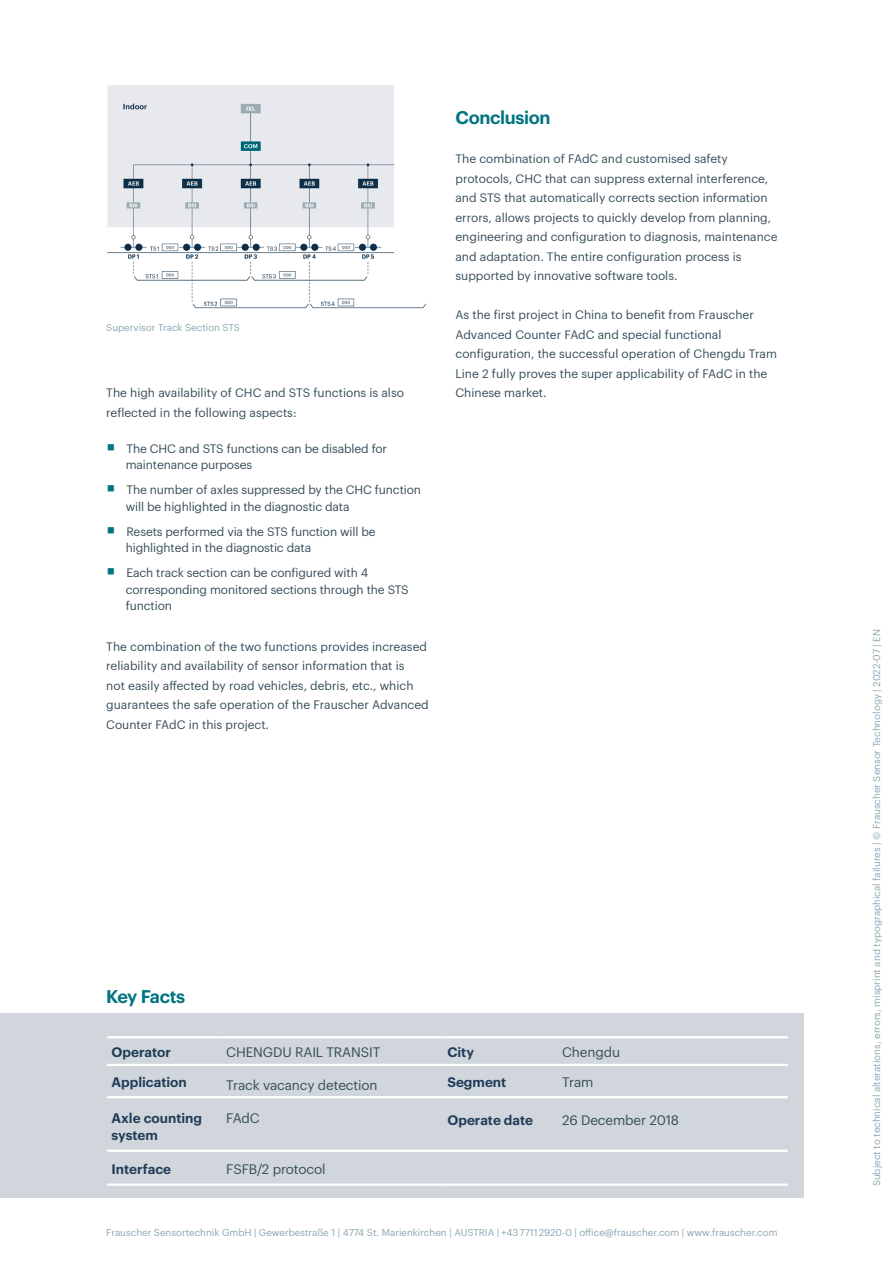
<style>
.page{position:relative;width:893px;height:1263px;background:#fff}
.page>*{position:absolute;margin:0;border:0;box-sizing:border-box;transform-origin:0 0}
.copy_text_size_2{font:600 18px "Graphik LCG";letter-spacing:-.02em;color:#007480}
.Headline_size_2{font:600 18px "Graphik LCG";letter-spacing:-.035em;color:#007480}
.Table_Text_size_1{font:13.5px "Graphik LCG";letter-spacing:-.01em;color:#364d59}
.Table_Column_1_size{font:600 13.5px/16.5px "Graphik LCG";color:#203b58}
.copy_text_size_2-2{font:12px/19.5px "Graphik LCG";color:#364d59}
.fine_print{font:9.75px "Graphik LCG";color:#8da5b1}
</style>
<div class="page">
<img style="left:107px;top:85px;width:319px;height:224px">
<div style="left:0;top:1013px;width:803px;height:185px;background:#d0d6db"></div>
<hr style="left:107px;top:1064px;width:115px;height:2px;background:#fff">
<hr style="left:222px;top:1064px;width:221px;height:2px;background:#fff">
<hr style="left:443px;top:1064px;width:115px;height:2px;background:#fff">
<hr style="left:107px;top:1096px;width:115px;height:2px;background:#fff">
<hr style="left:222px;top:1096px;width:221px;height:2px;background:#fff">
<hr style="left:107px;top:1149px;width:115px;height:3px;background:#fff">
<hr style="left:222px;top:1149px;width:221px;height:3px;background:#fff">
<hr style="left:107px;top:1183px;width:115px;height:3px;background:#fff">
<hr style="left:222px;top:1183px;width:221px;height:3px;background:#fff">
<hr style="left:222px;top:1036px;width:221px;height:2px;background:#fff">
<hr style="left:443px;top:1036px;width:115px;height:2px;background:#fff">
<hr style="left:107px;top:1036px;width:115px;height:2px;background:#fff">
<hr style="left:443px;top:1096px;width:115px;height:2px;background:#fff">
<hr style="left:443px;top:1149px;width:115px;height:3px;background:#fff">
<hr style="left:443px;top:1183px;width:115px;height:3px;background:#fff">
<hr style="left:558px;top:1096px;width:230px;height:2px;background:#fff">
<hr style="left:558px;top:1149px;width:230px;height:3px;background:#fff">
<hr style="left:558px;top:1183px;width:230px;height:3px;background:#fff">
<hr style="left:558px;top:1036px;width:230px;height:2px;background:#fff">
<hr style="left:558px;top:1064px;width:230px;height:2px;background:#fff">
<p class="fine_print" style="left:106px;top:320px;width:135px">Supervisor Track Section STS</p>
<p class="copy_text_size_2-2" style="left:106px;top:382px;width:299px">The high availability of CHC and STS functions is also reflected in the following aspects:</p>
<p class="copy_text_size_2-2" style="left:126px;top:439px;width:263px;line-height:16.5px">The CHC and STS functions can be disabled for maintenance purposes</p>
<p class="copy_text_size_2-2" style="left:126px;top:480px;width:297px;line-height:16.5px">The number of axles suppressed by the CHC function will be highlighted in the diagnostic data</p>
<p class="copy_text_size_2-2" style="left:126px;top:522px;width:251px;line-height:16.5px">Resets performed via the STS function will be highlighted in the diagnostic data</p>
<p class="copy_text_size_2-2" style="left:126px;top:563px;width:284px;line-height:16.5px">Each track section can be configured with 4 corresponding monitored sections through the STS function</p>
<p class="copy_text_size_2-2" style="left:106px;top:635px;width:324px">The combination of the two functions provides increased reliability and availability of sensor information that is<br>not easily affected by road vehicles, debris, etc., which guarantees the safe operation of the Frauscher Advanced Counter FAdC in this project.</p>
<p class="copy_text_size_2" style="left:455px;top:104px;width:97px">Conclusion</p>
<p class="copy_text_size_2-2" style="left:455px;top:148px;width:324px">The combination of FAdC and customised safety protocols, CHC that can suppress external interference, and STS that automatically corrects section information errors, allows projects to quickly develop from planning, engineering and configuration to diagnosis, maintenance and adaptation. The entire configuration process is supported by innovative software tools.</p>
<p class="copy_text_size_2-2" style="left:455px;top:304px;width:323px">As the first project in China to benefit from Frauscher Advanced Counter FAdC and special functional configuration, the successful operation of Chengdu Tram Line 2 fully proves the super applicability of FAdC in the Chinese market.</p>
<p class="Headline_size_2" style="left:106px;top:983px;width:80px">Key Facts</p>
<p class="Table_Column_1_size" style="left:111px;top:1043px;width:61px">Operator</p>
<p class="Table_Text_size_1" style="left:226px;top:1042px;width:156px">CHENGDU RAIL TRANSIT</p>
<p class="Table_Column_1_size" style="left:447px;top:1043px;width:28px">City</p>
<p class="Table_Text_size_1" style="left:562px;top:1042px;width:59px">Chengdu</p>
<p class="Table_Column_1_size" style="left:111px;top:1073px;width:77px">Application</p>
<p class="Table_Text_size_1" style="left:226px;top:1075px;width:153px">Track vacancy detection</p>
<p class="Table_Column_1_size" style="left:447px;top:1073px;width:60px">Segment</p>
<p class="Table_Text_size_1" style="left:562px;top:1072px;width:33px">Tram</p>
<p class="Table_Column_1_size" style="left:111px;top:1109px;width:92px">Axle counting system</p>
<p class="Table_Text_size_1" style="left:226px;top:1108px;width:35px">FAdC</p>
<p class="Table_Column_1_size" style="left:447px;top:1110px;width:87px">Operate date</p>
<p class="Table_Text_size_1" style="left:562px;top:1110px;width:118px">26 December 2018</p>
<p class="Table_Column_1_size" style="left:111px;top:1160px;width:61px">Interface</p>
<p class="Table_Text_size_1" style="left:226px;top:1159px;width:101px">FSFB/2 protocol</p>
<p class="fine_print" style="left:106px;top:1225px;width:673px">Frauscher Sensortechnik GmbH | Gewerbestraße 1 | 4774 St. Marienkirchen | AUSTRIA | +43 7711 2920-0 | office@frauscher.com | www.frauscher.com</p>
<p class="fine_print" style="left:869px;top:1186px;width:559px;rotate:-90deg">Subject to technical alterations, errors, misprint and typographical failures | © Frauscher Sensor Technology | 2022-07 | EN</p>
</div>
